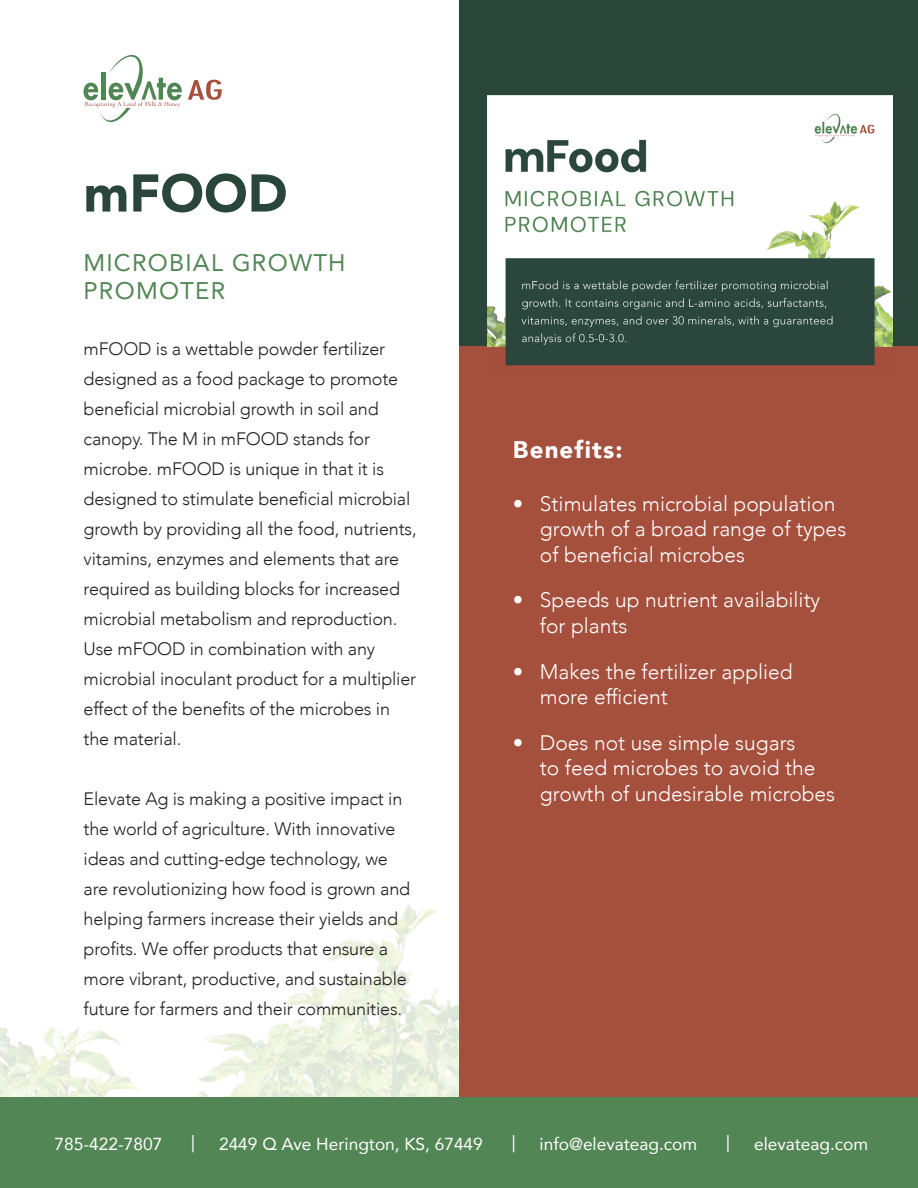
<style>
.page{position:relative;width:918px;height:1188px;background:#fff}
.page>*{position:absolute;margin:0;border:0;box-sizing:border-box;transform-origin:0 0}
.t1{font:900 52.5px "Avenir";color:#2a463b}
.t2{font:24px/28.5px "Avenir";letter-spacing:.05em;color:#538655}
.t3{font:900 24px "Avenir";letter-spacing:.05em;color:#fff}
.t4{font:300 21px/25.5px "Avenir";color:#fff}
.Body{font:300 18px/30px "Avenir";letter-spacing:-.01em;color:#231f20}
.t5{font:17.25px "Avenir";color:#fff}
</style>
<div class="page">
<div style="left:459px;top:0;width:459px;height:384px;background:#2a463b"></div>
<img style="left:0;top:905px;width:459px;height:192px">
<div style="left:459px;top:347px;width:459px;height:750px;background:#a54f3d"></div>
<svg style="left:188px;top:80px;width:34px;height:20px"></svg>
<svg style="left:84px;top:54px;width:98px;height:69px"></svg>
<img style="left:487px;top:95px;width:406px;height:271px">
<div style="left:0;top:1097px;width:918px;height:91px;background:#538655"></div>
<p class="t1" style="left:84px;top:148px;width:205px">mFOOD</p>
<p class="t2" style="left:84px;top:248px;width:264px">MICROBIAL GROWTH<br>PROMOTER</p>
<p class="Body" style="left:84px;top:334px;width:335px">mFOOD is a wettable powder fertilizer designed as a food package to promote beneficial microbial growth in soil and canopy. The M in mFOOD stands for microbe. mFOOD is unique in that it is designed to stimulate beneficial microbial growth by providing all the food, nutrients, vitamins, enzymes and elements that are required as building blocks for increased microbial metabolism and reproduction.<br>Use mFOOD in combination with any microbial inoculant product for a multiplier effect of the benefits of the microbes in the material.</p>
<p class="Body" style="left:84px;top:784px;width:328px">Elevate Ag is making a positive impact in the world of agriculture. With innovative ideas and cutting-edge technology, we are revolutionizing how food is grown and helping farmers increase their yields and profits. We offer products that ensure a more vibrant, productive, and sustainable future for farmers and their communities.</p>
<p class="t3" style="left:513px;top:429px;width:111px">Benefits:</p>
<p class="t4" style="left:540px;top:491px;width:308px;text-indent:-27px">• Stimulates microbial population growth of a broad range of types of beneficial microbes</p>
<p class="t4" style="left:540px;top:587px;width:282px;text-indent:-27px">• Speeds up nutrient availability for plants</p>
<p class="t4" style="left:540px;top:659px;width:254px;text-indent:-27px">• Makes the fertilizer applied more efficient</p>
<p class="t4" style="left:540px;top:730px;width:297px;text-indent:-27px">• Does not use simple sugars<br>to feed microbes to avoid the growth of undesirable microbes</p>
<p class="t5" style="left:54px;top:1130px;width:109px">785-422-7807</p>
<p class="t5" style="left:191px;top:1128px;width:5px">|</p>
<p class="t5" style="left:219px;top:1130px;width:265px">2449 Q Ave Herington, KS, 67449</p>
<p class="t5" style="left:512px;top:1128px;width:5px">|</p>
<p class="t5" style="left:540px;top:1130px;width:159px">info@elevateag.com</p>
<p class="t5" style="left:726px;top:1128px;width:5px">|</p>
<p class="t5" style="left:754px;top:1130px;width:116px">elevateag.com</p>
</div>
